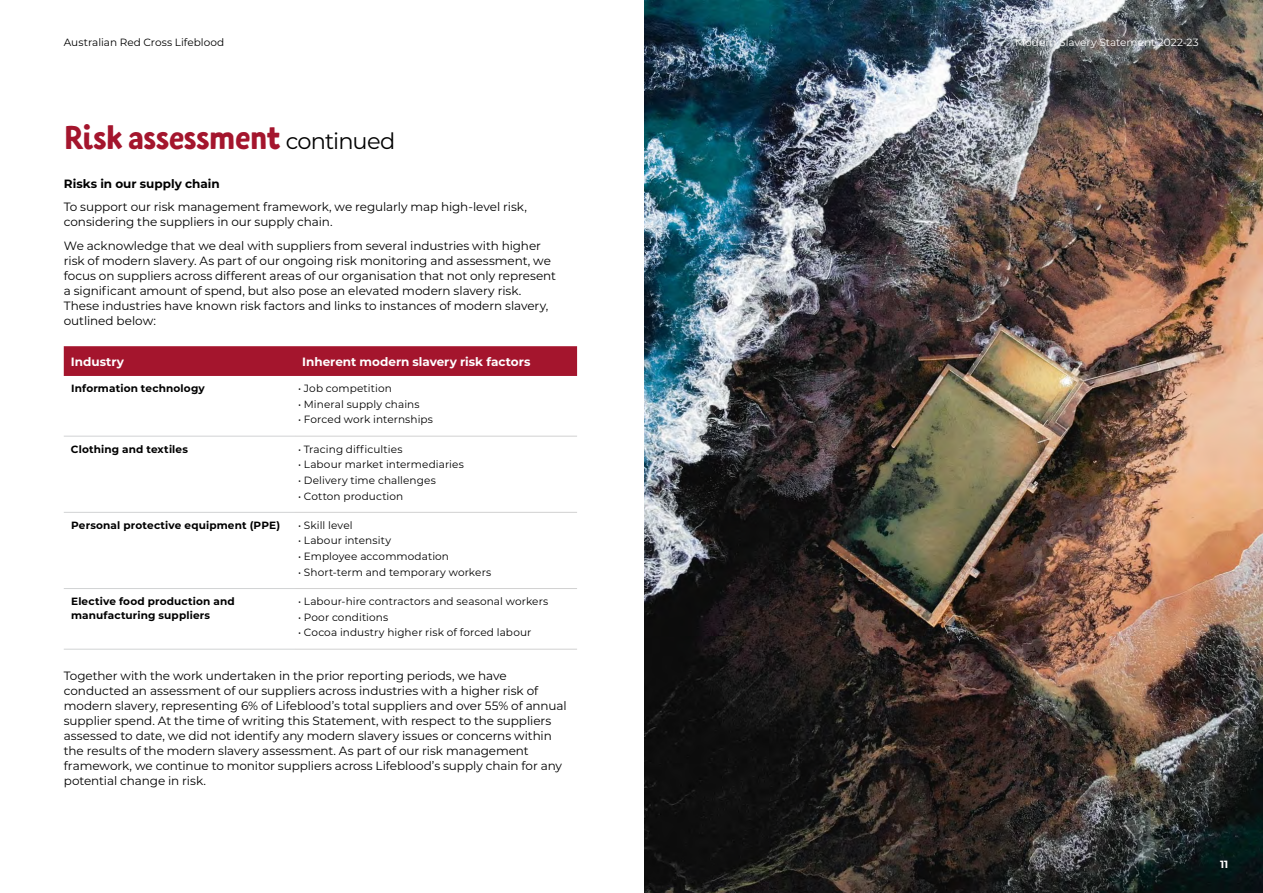
<style>
.page{position:relative;width:1263px;height:893px;background:#fff}
.page>*{position:absolute;margin:0;border:0;box-sizing:border-box;transform-origin:0 0}
.t1{font:700 33px "Fela";letter-spacing:-.015em;color:#a4152d}
.t2{font:12px/15px "Montserrat";letter-spacing:-.005em;color:#000}
.t3{font:700 12px "Montserrat";color:#fff}
.t4{font:700 12px "Montserrat";color:#000}
.t5{font:10.5px "Montserrat";letter-spacing:.01em;color:#000}
.t6{font:700 10.5px/13.5px "Montserrat";letter-spacing:.015em;color:#000}
.t7{font:10.5px "Montserrat";color:#fff}
.t8{font:700 10.5px "Montserrat";color:#fff}
.s1{font-family:"Montserrat";font-weight:400;font-size:22.5px;color:#000}
</style>
<div class="page">
<div style="left:64px;top:346px;width:513px;height:30px;background:#a4152d"></div>
<svg style="left:64px;top:435px;width:513px;height:214px"></svg>
<hr style="left:295px;top:436px;width:282px;height:1px;background:#d1d1d1">
<hr style="left:295px;top:512px;width:282px;height:1px;background:#d1d1d1">
<hr style="left:295px;top:588px;width:282px;height:1px;background:#d1d1d1">
<hr style="left:295px;top:649px;width:282px;height:1px;background:#d1d1d1">
<hr style="left:64px;top:436px;width:231px;height:1px;background:#d1d3d4">
<hr style="left:64px;top:512px;width:231px;height:1px;background:#d1d3d4">
<hr style="left:64px;top:588px;width:231px;height:1px;background:#d1d3d4">
<hr style="left:64px;top:649px;width:231px;height:1px;background:#d1d3d4">
<img style="left:644px;top:0;width:619px;height:893px">
<p class="t5" style="left:64px;top:35px;width:162px">Australian Red Cross Lifeblood</p>
<p class="t7" style="left:1015px;top:35px;width:185px">Modern Slavery Statement 2022-23</p>
<h1 class="t1" style="left:64px;top:116px;width:333px">Risk assessment <span class="s1">continued</span></h1>
<p class="t4" style="left:64px;top:175px;width:157px">Risks in our supply chain</p>
<p class="t2" style="left:64px;top:199px;width:465px">To support our risk management framework, we regularly map high-level risk, considering the suppliers in our supply chain.</p>
<p class="t2" style="left:64px;top:237px;width:494px">We acknowledge that we deal with suppliers from several industries with higher risk of modern slavery. As part of our ongoing risk monitoring and assessment, we focus on suppliers across different areas of our organisation that not only represent a significant amount of spend, but also pose an elevated modern slavery risk.<br>These industries have known risk factors and links to instances of modern slavery, outlined below:</p>
<p class="t3" style="left:71px;top:353px;width:55px">Industry</p>
<p class="t3" style="left:302px;top:353px;width:230px">Inherent modern slavery risk factors</p>
<p class="t6" style="left:71px;top:381px;width:135px">Information technology</p>
<p class="t5" style="left:298px;top:381px;width:95px">• Job competition</p>
<p class="t5" style="left:298px;top:397px;width:123px">• Mineral supply chains</p>
<p class="t5" style="left:298px;top:412px;width:136px">• Forced work internships</p>
<p class="t6" style="left:71px;top:442px;width:119px">Clothing and textiles</p>
<p class="t5" style="left:298px;top:442px;width:106px">• Tracing difficulties</p>
<p class="t5" style="left:298px;top:457px;width:167px">• Labour market intermediaries</p>
<p class="t5" style="left:298px;top:473px;width:139px">• Delivery time challenges</p>
<p class="t5" style="left:298px;top:489px;width:107px">• Cotton production</p>
<p class="t6" style="left:71px;top:518px;width:210px">Personal protective equipment (PPE)</p>
<p class="t5" style="left:298px;top:518px;width:56px">• Skill level</p>
<p class="t5" style="left:298px;top:534px;width:95px">• Labour intensity</p>
<p class="t5" style="left:298px;top:549px;width:153px">• Employee accommodation</p>
<p class="t5" style="left:298px;top:565px;width:195px">• Short-term and temporary workers</p>
<p class="t6" style="left:71px;top:594px;width:165px">Elective food production and manufacturing suppliers</p>
<p class="t5" style="left:298px;top:594px;width:252px">• Labour-hire contractors and seasonal workers</p>
<p class="t5" style="left:298px;top:610px;width:92px">• Poor conditions</p>
<p class="t5" style="left:298px;top:625px;width:235px">• Cocoa industry higher risk of forced labour</p>
<p class="t2" style="left:64px;top:667px;width:504px">Together with the work undertaken in the prior reporting periods, we have conducted an assessment of our suppliers across industries with a higher risk of modern slavery, representing 6% of Lifeblood’s total suppliers and over 55% of annual supplier spend. At the time of writing this Statement, with respect to the suppliers assessed to date, we did not identify any modern slavery issues or concerns within the results of the modern slavery assessment. As part of our risk management framework, we continue to monitor suppliers across Lifeblood’s supply chain for any potential change in risk.</p>
<p class="t8" style="left:1220px;top:856px;width:10px">11</p>
</div>
